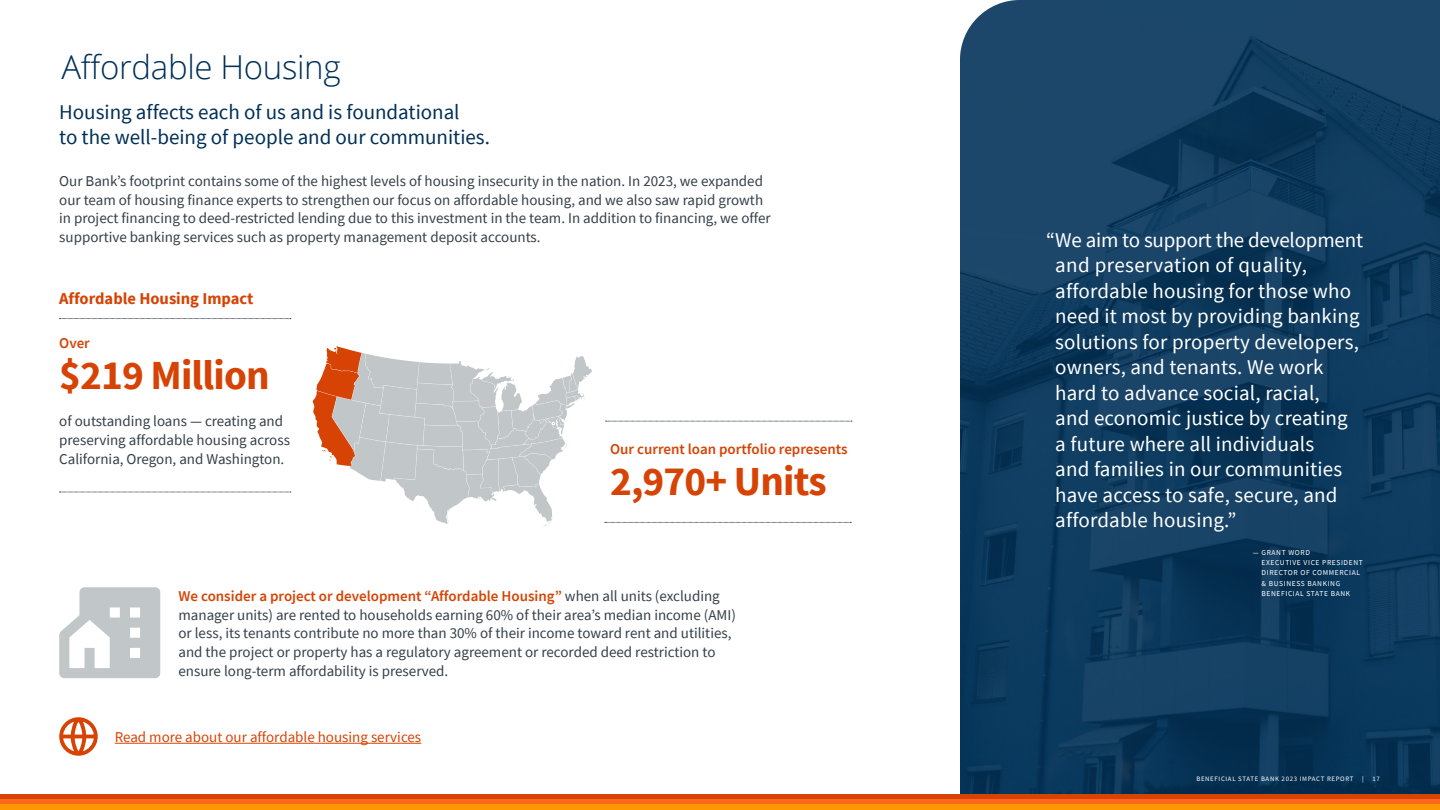
<style>
.page{position:relative;width:1440px;height:810px;background:#fff}
.page>*{position:absolute;margin:0;border:0;box-sizing:border-box;transform-origin:0 0}
.t1{font:700 41.25px "Source Sans Pro";letter-spacing:-.02em;color:#d64304}
.t2{font:300 33px "Open Sans";letter-spacing:-.01em;color:#003057}
.t3{font:21px/25.5px "Source Sans Pro";letter-spacing:.01em;color:#fff}
.t4{font:21px/24.8px "Source Sans Pro";color:#003057}
.t5{font:700 16.5px "Source Sans Pro";color:#d64304}
.t6{font:15px/18.8px "Source Sans Pro";color:#333f48}
.t7{font:15px "Source Sans Pro";color:#d64304}
.t8{font:600 15px "Source Sans Pro";color:#d64304}
.t9{font:7.5px/10.1px "Source Sans Pro";letter-spacing:.08em;color:#fff}
.t10{font:6.75px "Source Sans Pro";letter-spacing:.1em;color:#fff}
.s1{font-weight:600;color:#d64304}
</style>
<div class="page">
<div style="left:0;top:794px;width:1440px;height:5px;background:#d64304"></div>
<div style="left:0;top:799px;width:1440px;height:6px;background:#ff6720"></div>
<div style="left:0;top:805px;width:1440px;height:5px;background:#ff9800"></div>
<svg style="left:960px;top:0;width:480px;height:794px;background:#103c5f"></svg>
<svg style="left:60px;top:318px;width:231px;height:1px"></svg>
<svg style="left:60px;top:492px;width:231px;height:1px"></svg>
<svg style="left:605px;top:522px;width:246px;height:1px"></svg>
<svg style="left:606px;top:421px;width:246px;height:1px"></svg>
<svg style="left:313px;top:346px;width:279px;height:180px"></svg>
<svg style="left:59px;top:587px;width:101px;height:91px"></svg>
<hr style="left:115px;top:743px;width:306px;height:1px;background:#d64304">
<svg style="left:59px;top:717px;width:39px;height:39px"></svg>
<h2 class="t2" style="left:62px;top:45px;width:281px">Affordable Housing</h2>
<h3 class="t4" style="left:59px;top:99px;width:432px">Housing affects each of us and is foundational<br>to the well-being of people and our communities.</h3>
<p class="t6" style="left:59px;top:172px;width:713px">Our Bank’s footprint contains some of the highest levels of housing insecurity in the nation. In 2023, we expanded our team of housing finance experts to strengthen our focus on affordable housing, and we also saw rapid growth in project financing to deed-restricted lending due to this investment in the team. In addition to financing, we offer supportive banking services such as property management deposit accounts.</p>
<p class="t5" style="left:59px;top:288px;width:196px">Affordable Housing Impact</p>
<p class="t8" style="left:59px;top:333px;width:32px">Over</p>
<h1 class="t1" style="left:59px;top:347px;width:212px">$219 Million</h1>
<p class="t6" style="left:59px;top:412px;width:232px">of outstanding loans — creating and preserving affordable housing across<br>California, Oregon, and Washington.</p>
<p class="t8" style="left:610px;top:439px;width:239px">Our current loan portfolio represents</p>
<h1 class="t1" style="left:610px;top:453px;width:218px">2,970+ Units</h1>
<p class="t6" style="left:178px;top:586px;width:559px"><span class="s1">We consider a project or development “Affordable Housing”</span> when all units (excluding manager units) are rented to households earning 60% of their area’s median income (AMI) or less, its tenants contribute no more than 30% of their income toward rent and utilities, and the project or property has a regulatory agreement or recorded deed restriction to ensure long-term affordability is preserved.</p>
<p class="t7" style="left:115px;top:728px;width:308px">Read more about our affordable housing services</p>
<p class="t3" style="left:1055px;top:227px;width:309px;text-indent:-9px">“We aim to support the development and preservation of quality, affordable housing for those who need it most by providing banking solutions for property developers, owners, and tenants. We work hard to advance social, racial,<br>and economic justice by creating a future where all individuals<br>and families in our communities have access to safe, secure, and affordable housing.”</p>
<p class="t9" style="left:1262px;top:548px;width:103px;text-indent:-9px">— GRANT WORD<br>EXECUTIVE VICE PRESIDENT<br>DIRECTOR OF COMMERCIAL &amp; BUSINESS BANKING<br>BENEFICIAL STATE BANK</p>
<p class="t10" style="left:1196px;top:775px;width:159px">BENEFICIAL STATE BANK 2023 IMPACT REPORT</p>
<p class="t10" style="left:1362px;top:775px;width:3px">|</p>
<p class="t10" style="left:1373px;top:775px;width:9px">17</p>
</div>
